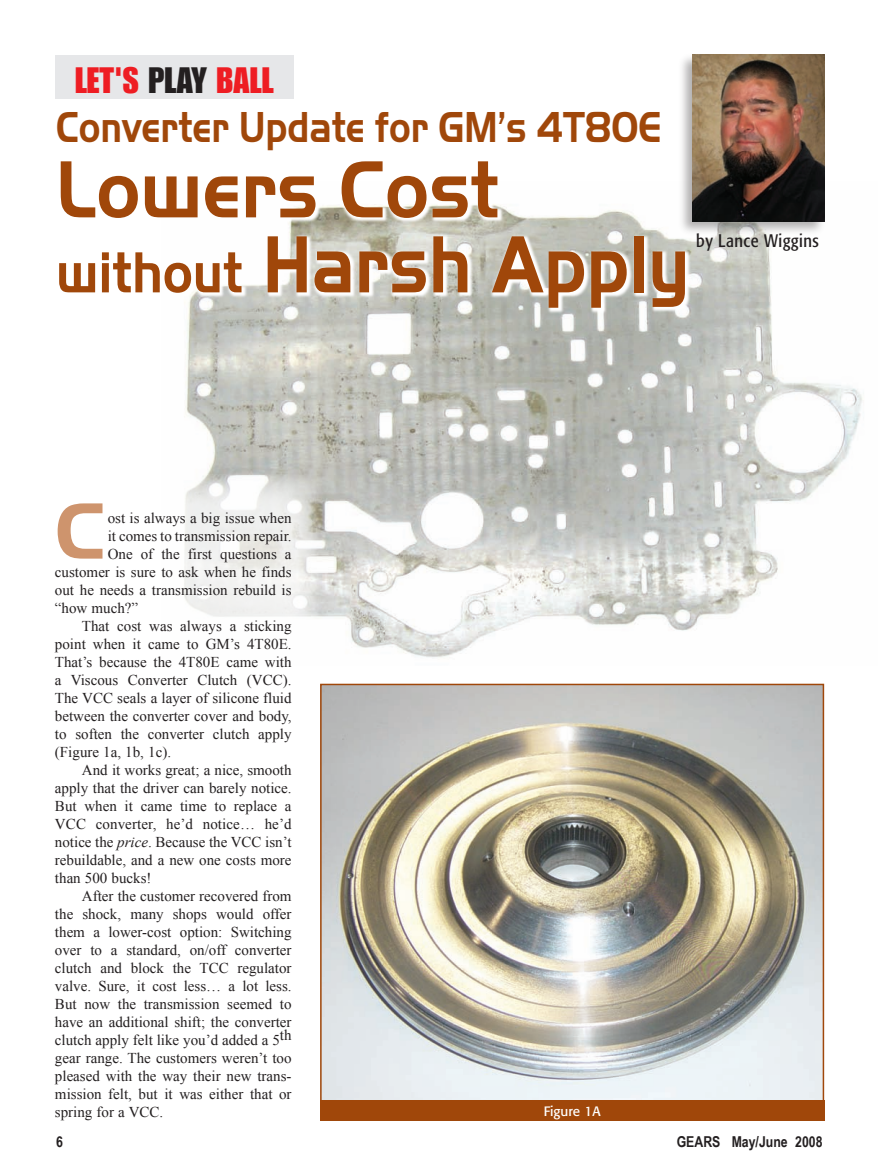
<style>
.page{position:relative;width:878px;height:1175px;background:#fff}
.page>*{position:absolute;margin:0;border:0;box-sizing:border-box;transform-origin:0 0}
.t1{font:700 84px/75px "Handel Got D";color:#a0470a;scale:.9 1}
.t2{font:700 82.8px "Handel Got D";color:#ce946d}
.t3{font:700 45px "Handel Got D";color:#a0470a;scale:.83 1}
.t4{font:36px "Impact";color:#ee1d23}
.t5{font:condensed 18px "Formata";letter-spacing:.025em;color:#231f20}
.t6{font:15px "Times New Roman";color:#231f20}
.t7{font:700 15px "Arial Narrow";color:#231f20}
.t8{font:13.5px "Formata";color:#fff}
.s1{color:#231f20}
.s2{font-size:60px}
.s3{font-style:italic}
</style>
<div class="page">
<img style="left:185px;top:238px;width:677px;height:420px">
<svg style="left:185px;top:204px;width:507px;height:111px"></svg>
<img style="left:323px;top:687px;width:498px;height:413px">
<div style="left:677px;top:52px;width:151px;height:186px;background:#231f20;opacity:.35"></div>
<img style="left:693px;top:55px;width:131px;height:166px">
<div style="left:55px;top:55px;width:239px;height:44px;background:#e6e7e9"></div>
<svg style="left:184px;top:474px;width:135px;height:184px;fill:#f2f2f1"></svg>
<div style="left:320px;top:1100px;width:504px;height:21px;background:#a0470a"></div>
<h3 class="t4" style="left:75px;top:59px;width:200px">LET'S <span class="s1">PLAY</span> BALL</h3>
<h3 class="t3" style="left:56px;top:102px;width:731px">Converter Update for GM’s 4T80E</h3>
<h1 class="t1" style="left:56px;top:151px;width:706px">Lowers Cost <span class="s2">without</span> Harsh Apply</h1>
<p class="t5" style="left:696px;top:231px;width:124px">by Lance Wiggins</p>
<h2 class="t2" style="left:55px;top:484px;width:52px">C</h2>
<p class="t6" style="left:108px;top:509px;width:185px">ost is always a big issue when</p>
<p class="t6" style="left:108px;top:527px;width:185px">it comes to transmission repair.</p>
<p class="t6" style="left:108px;top:545px;width:185px">One of the first questions a</p>
<p class="t6" style="left:55px;top:563px;width:238px">customer is sure to ask when he finds</p>
<p class="t6" style="left:55px;top:581px;width:238px">out he needs a transmission rebuild is</p>
<p class="t6" style="left:55px;top:599px;width:85px">“how much?”</p>
<p class="t6" style="left:82px;top:617px;width:211px">That cost was always a sticking</p>
<p class="t6" style="left:55px;top:635px;width:238px">point when it came to GM’s 4T80E.</p>
<p class="t6" style="left:55px;top:653px;width:238px">That’s because the 4T80E came with</p>
<p class="t6" style="left:55px;top:671px;width:238px">a Viscous Converter Clutch (VCC).</p>
<p class="t6" style="left:55px;top:689px;width:238px">The VCC seals a layer of silicone fluid</p>
<p class="t6" style="left:55px;top:707px;width:238px">between the converter cover and body,</p>
<p class="t6" style="left:55px;top:725px;width:238px">to soften the converter clutch apply</p>
<p class="t6" style="left:55px;top:743px;width:118px">(Figure 1a, 1b, 1c).</p>
<p class="t6" style="left:82px;top:761px;width:211px">And it works great; a nice, smooth</p>
<p class="t6" style="left:55px;top:779px;width:238px">apply that the driver can barely notice.</p>
<p class="t6" style="left:55px;top:797px;width:238px">But when it came time to replace a</p>
<p class="t6" style="left:55px;top:815px;width:238px">VCC converter, he’d notice… he’d</p>
<p class="t6" style="left:55px;top:833px;width:238px">notice the <span class="s3">price</span>. Because the VCC isn’t</p>
<p class="t6" style="left:55px;top:851px;width:238px">rebuildable, and a new one costs more</p>
<p class="t6" style="left:55px;top:869px;width:98px">than 500 bucks!</p>
<p class="t6" style="left:82px;top:887px;width:211px">After the customer recovered from</p>
<p class="t6" style="left:55px;top:905px;width:238px">the shock, many shops would offer</p>
<p class="t6" style="left:55px;top:923px;width:238px">them a lower-cost option: Switching</p>
<p class="t6" style="left:55px;top:941px;width:238px">over to a standard, on/off converter</p>
<p class="t6" style="left:55px;top:959px;width:238px">clutch and block the TCC regulator</p>
<p class="t6" style="left:55px;top:977px;width:238px">valve. Sure, it cost less… a lot less.</p>
<p class="t6" style="left:55px;top:995px;width:238px">But now the transmission seemed to</p>
<p class="t6" style="left:55px;top:1013px;width:238px">have an additional shift; the converter</p>
<p class="t6" style="left:55px;top:1031px;width:238px">clutch apply felt like you’d added a 5th</p>
<p class="t6" style="left:55px;top:1049px;width:238px">gear range. The customers weren’t too</p>
<p class="t6" style="left:55px;top:1067px;width:238px">pleased with the way their new trans-</p>
<p class="t6" style="left:55px;top:1085px;width:238px">mission felt, but it was either that or</p>
<p class="t6" style="left:55px;top:1103px;width:110px">spring for a VCC.</p>
<p class="t8" style="left:544px;top:1103px;width:58px">Figure 1A</p>
<p class="t7" style="left:677px;top:1133px;width:147px">GEARS May/June 2008</p>
</div>
